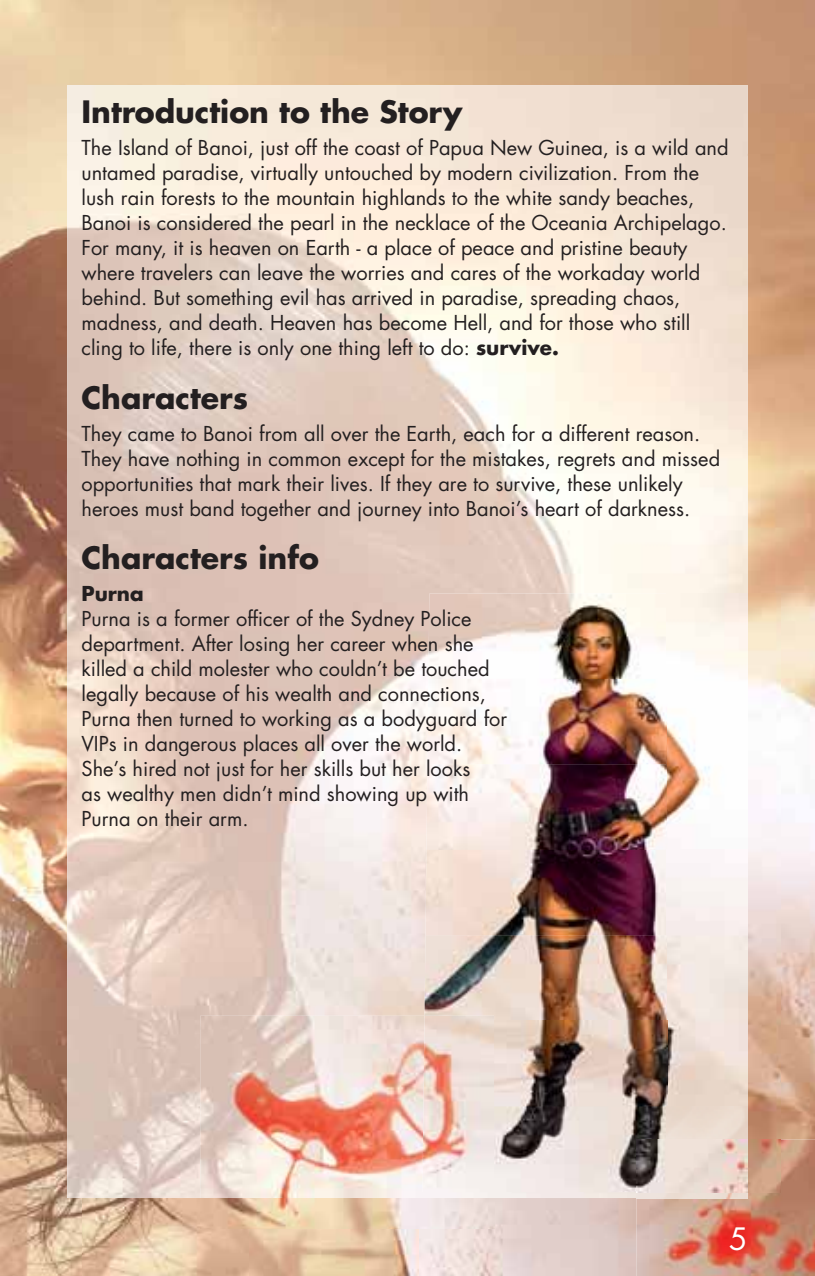
<style>
.page{position:relative;width:815px;height:1276px;background:#fff}
.page>*{position:absolute;margin:0;border:0;box-sizing:border-box;transform-origin:0 0}
.t1{font:700 30px "Futura";color:#231f20}
.t2{font:30px "Futura";color:#fff}
.t3{font:20px/25px "Futura";color:#231f20}
.t4{font:700 20px "Futura";color:#231f20}
.s1{font-weight:700}
</style>
<div class="page">
<img style="left:0;top:0;width:815px;height:154px">
<img style="left:0;top:154px;width:82px;height:1122px">
<img style="left:748px;top:154px;width:67px;height:439px">
<img style="left:780px;top:593px;width:35px;height:546px">
<img style="left:82px;top:1198px;width:168px;height:78px">
<img style="left:419px;top:1198px;width:217px;height:78px">
<img style="left:250px;top:1228px;width:169px;height:48px">
<img style="left:67px;top:85px;width:681px;height:1113px">
<img style="left:636px;top:1139px;width:179px;height:137px">
<img style="left:636px;top:1139px;width:112px;height:59px">
<img style="left:748px;top:593px;width:32px;height:599px">
<img style="left:425px;top:593px;width:242px;height:428px">
<img style="left:667px;top:593px;width:81px;height:546px">
<img style="left:494px;top:1021px;width:173px;height:171px">
<img style="left:200px;top:1015px;width:294px;height:213px">
<img style="left:422px;top:1015px;width:72px;height:177px">
<h1 class="t1" style="left:81px;top:98px;width:382px">Introduction to the Story</h1>
<p class="t3" style="left:81px;top:137px;width:649px">The Island of Banoi, just off the coast of Papua New Guinea, is a wild and untamed paradise, virtually untouched by modern civilization. From the lush rain forests to the mountain highlands to the white sandy beaches, Banoi is considered the pearl in the necklace of the Oceania Archipelago.<br>For many, it is heaven on Earth - a place of peace and pristine beauty where travelers can leave the worries and cares of the workaday world behind. But something evil has arrived in paradise, spreading chaos, madness, and death. Heaven has become Hell, and for those who still cling to life, there is only one thing left to do: <span class="s1">survive.</span></p>
<h1 class="t1" style="left:81px;top:384px;width:168px">Characters</h1>
<p class="t3" style="left:81px;top:423px;width:640px">They came to Banoi from all over the Earth, each for a different reason.<br>They have nothing in common except for the mistakes, regrets and missed opportunities that mark their lives. If they are to survive, these unlikely heroes must band together and journey into Banoi’s heart of darkness.</p>
<h1 class="t1" style="left:81px;top:544px;width:239px">Characters info</h1>
<p class="t4" style="left:81px;top:585px;width:64px">Purna</p>
<p class="t3" style="left:81px;top:608px;width:427px">Purna is a former officer of the Sydney Police department. After losing her career when she killed a child molester who couldn’t be touched legally because of his wealth and connections, Purna then turned to working as a bodyguard for VIPs in dangerous places all over the world.<br>She’s hired not just for her skills but her looks<br>as wealthy men didn’t mind showing up with Purna on their arm.</p>
<h1 class="t2" style="left:729px;top:1225px;width:20px">5</h1>
</div>
